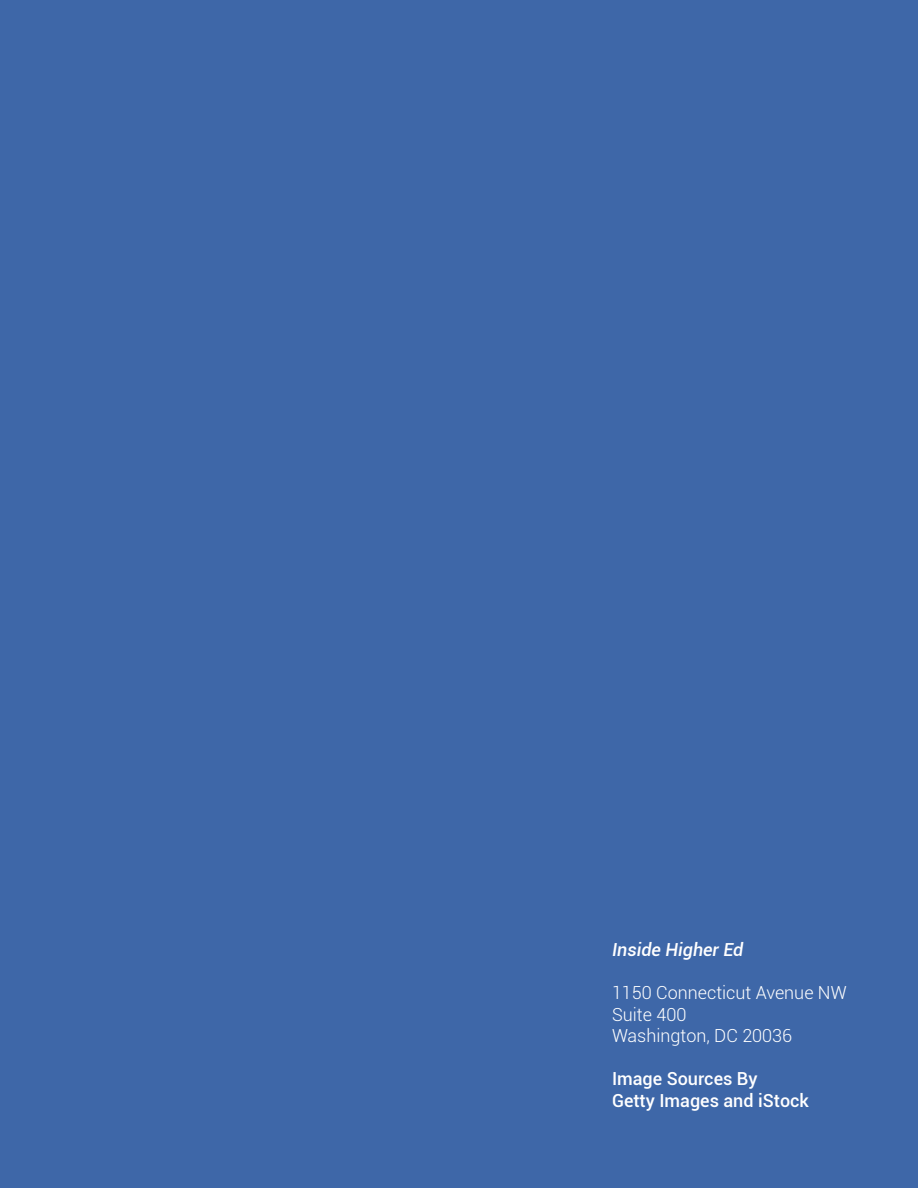
<style>
.page{position:relative;width:918px;height:1188px;background:#3e67a8}
.page>*{position:absolute;margin:0;border:0;box-sizing:border-box;transform-origin:0 0}
.t1{font:300 18px/21.6px "Roboto";color:#fff}
.t2{font:500 18px/21.6px "Roboto";color:#fff}
.t3{font:italic 500 18px "Roboto";color:#fff}
</style>
<div class="page">
<p class="t3" style="left:612px;top:937px;width:133px">Inside Higher Ed</p>
<p class="t1" style="left:612px;top:981px;width:236px">1150 Connecticut Avenue NW<br>Suite 400<br>Washington, DC 20036</p>
<p class="t2" style="left:612px;top:1068px;width:199px">Image Sources By<br>Getty Images and iStock</p>
</div>
